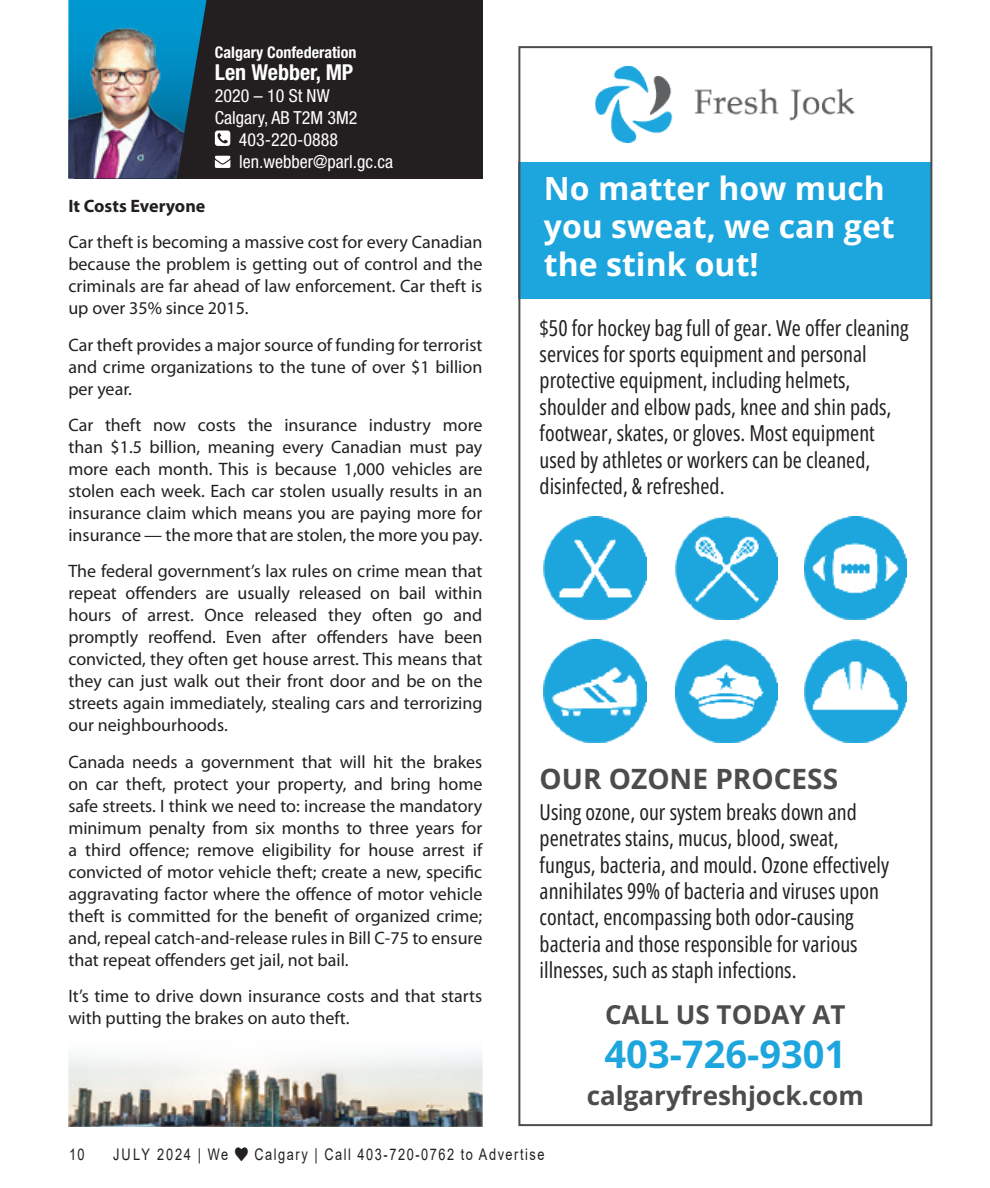
<style>
.page{position:relative;width:990px;height:1188px;background:#fff}
.page>*{position:absolute;margin:0;border:0;box-sizing:border-box;transform-origin:0 0}
.t1{font:700 38px "Open Sans";color:#1da5de}
.t2{font:700 32px/38px "Open Sans";color:#fff}
.t3{font:700 28px "Open Sans";color:#4b4c4d}
.t4{font:700 26px "Open Sans";color:#4b4c4d}
.t5{font:22px/26.4px "Open Sans Condensed";color:#231f20}
.Body_text{font:700 condensed 22px "Helvetica Neue LT Std";color:#fff}
.Body_text-2{font:18px/22px "Myriad Pro";color:#231f20;text-align:justify}
.Body_text-3{font:condensed 18px "Helvetica Neue LT Std";color:#fff}
.Body_text-4{font:700 18px "Myriad Pro";color:#231f20}
.t6{font:16px "Arial";letter-spacing:.12em;color:#231f20;scale:.8 1}
.Body_text-5{font:700 condensed 16px "Helvetica Neue LT Std";color:#fff}
.t7{font:16px "Arial";letter-spacing:.14em;color:#231f20;scale:.8 1}
</style>
<div class="page">
<div style="left:518px;top:162px;width:414px;height:136px;background:#1da5de"></div>
<img style="left:595px;top:67px;width:260px;height:76px">
<img style="left:544px;top:517px;width:103px;height:102px">
<img style="left:675px;top:517px;width:103px;height:102px">
<img style="left:804px;top:517px;width:103px;height:102px">
<img style="left:544px;top:639px;width:103px;height:103px">
<img style="left:675px;top:639px;width:103px;height:103px">
<img style="left:804px;top:639px;width:103px;height:103px">
<div style="left:74px;top:0;width:408px;height:178px;background:#231f20"></div>
<svg style="left:215px;top:131px;width:15px;height:15px"></svg>
<svg style="left:215px;top:156px;width:15px;height:12px"></svg>
<div style="left:68px;top:0;width:139px;height:16px;background:#0097d0"></div>
<img style="left:68px;top:16px;width:136px;height:162px">
<img style="left:68px;top:1053px;width:414px;height:73px">
<p class="Body_text-5" style="left:215px;top:43px;width:143px">Calgary Confederation</p>
<p class="Body_text" style="left:215px;top:59px;width:140px">Len Webber, MP</p>
<p class="Body_text-3" style="left:215px;top:85px;width:116px">2020 – 10 St NW</p>
<p class="Body_text-3" style="left:215px;top:107px;width:144px">Calgary, AB T2M 3M2</p>
<p class="Body_text-3" style="left:239px;top:129px;width:101px">403-220-0888</p>
<p class="Body_text-3" style="left:239px;top:151px;width:155px">len.webber@parl.gc.ca</p>
<p class="Body_text-4" style="left:68px;top:194px;width:139px">It Costs Everyone</p>
<p class="Body_text-2" style="left:68px;top:231px;width:416px">Car theft is becoming a massive cost for every Canadian because the problem is getting out of control and the criminals are far ahead of law enforcement. Car theft is up over 35% since 2015.</p>
<p class="Body_text-2" style="left:68px;top:333px;width:416px">Car theft provides a major source of funding for terrorist and crime organizations to the tune of over $1 billion per year.</p>
<p class="Body_text-2" style="left:68px;top:414px;width:416px">Car theft now costs the insurance industry more than $1.5 billion, meaning every Canadian must pay more each month. This is because 1,000 vehicles are stolen each week. Each car stolen usually results in an insurance claim which means you are paying more for insurance — the more that are stolen, the more you pay.</p>
<p class="Body_text-2" style="left:68px;top:560px;width:416px">The federal government’s lax rules on crime mean that repeat offenders are usually released on bail within hours of arrest. Once released they often go and promptly reoffend. Even after offenders have been convicted, they often get house arrest. This means that they can just walk out their front door and be on the streets again immediately, stealing cars and terrorizing our neighbourhoods.</p>
<p class="Body_text-2" style="left:68px;top:750px;width:416px">Canada needs a government that will hit the brakes on car theft, protect your property, and bring home safe streets. I think we need to: increase the mandatory minimum penalty from six months to three years for a third offence; remove eligibility for house arrest if convicted of motor vehicle theft; create a new, specific aggravating factor where the offence of motor vehicle theft is committed for the benefit of organized crime; and, repeal catch-and-release rules in Bill C-75 to ensure that repeat offenders get jail, not bail.</p>
<p class="Body_text-2" style="left:68px;top:985px;width:415px">It’s time to drive down insurance costs and that starts with putting the brakes on auto theft.</p>
<p class="t2" style="left:544px;top:169px;width:352px">No matter how much you sweat, we can get the stink out!</p>
<p class="t5" style="left:540px;top:314px;width:370px">$50 for hockey bag full of gear. We offer cleaning services for sports equipment and personal protective equipment, including helmets, shoulder and elbow pads, knee and shin pads, footwear, skates, or gloves. Most equipment used by athletes or workers can be cleaned, disinfected, &amp; refreshed.</p>
<p class="t3" style="left:540px;top:759px;width:300px">OUR OZONE PROCESS</p>
<p class="t5" style="left:540px;top:798px;width:351px">Using ozone, our system breaks down and penetrates stains, mucus, blood, sweat, fungus, bacteria, and mould. Ozone effectively annihilates 99% of bacteria and viruses upon contact, encompassing both odor-causing bacteria and those responsible for various illnesses, such as staph infections.</p>
<p class="t4" style="left:605px;top:997px;width:242px">CALL US TODAY AT</p>
<p class="t1" style="left:605px;top:1029px;width:243px">403-726-9301</p>
<p class="t4" style="left:587px;top:1078px;width:279px">calgaryfreshjock.com</p>
<p class="t6" style="left:69px;top:1143px;width:21px">10</p>
<p class="t7" style="left:113px;top:1143px;width:146px">JULY 2024 | We</p>
<p class="t6" style="left:254px;top:1143px;width:364px">Calgary | Call 403-720-0762 to Advertise</p>
</div>
